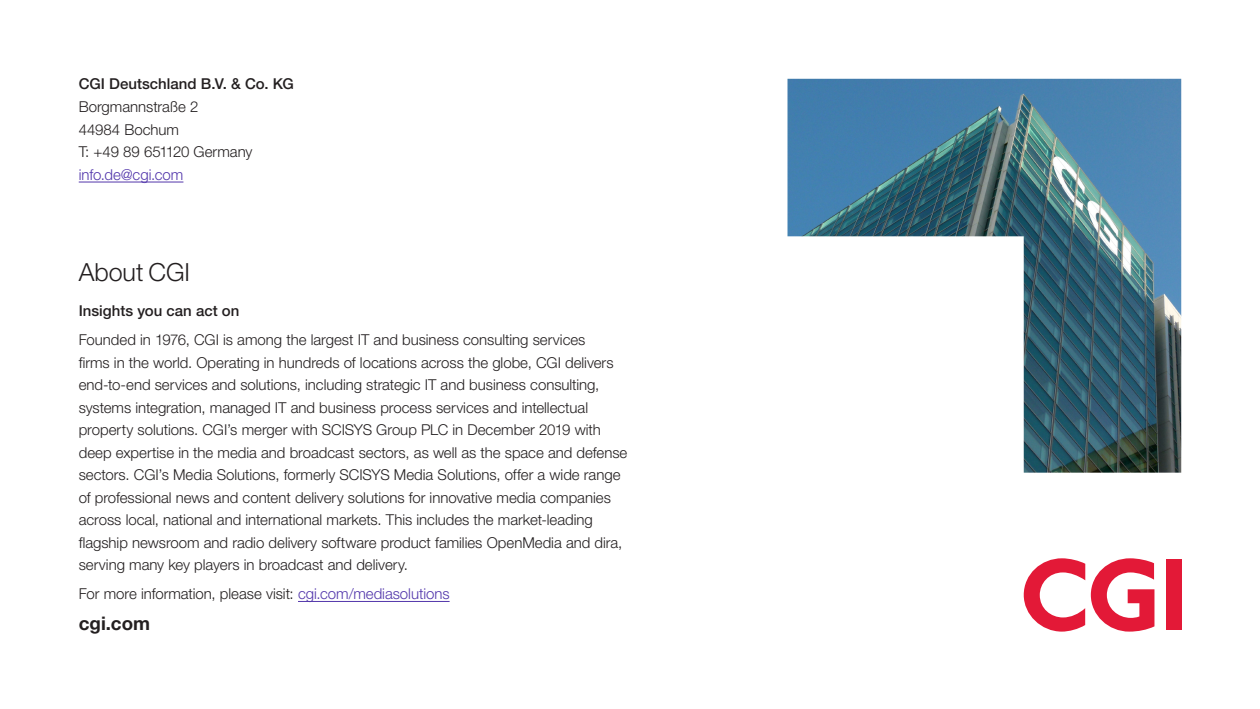
<style>
.page{position:relative;width:1260px;height:709px;background:#fff}
.page>*{position:absolute;margin:0;border:0;box-sizing:border-box;transform-origin:0 0}
.t1{font:300 25px "Helvetica Neue LT Pro";letter-spacing:-.005em;color:#231f20}
.Text_intro{font:700 18.75px "Helvetica Neue LT Pro";letter-spacing:.005em;color:#231f20}
.Text{font:300 15px/22.5px "Helvetica Neue LT Pro";color:#231f20}
.Text-2{font:500 15px "Helvetica Neue LT Pro";color:#231f20}
.s1{font-weight:500}
.s2{color:#5236ab}
</style>
<div class="page">
<img style="left:788px;top:79px;width:393px;height:393px">
<hr style="left:298px;top:601px;width:152px;height:1px;background:#5236ab">
<svg style="left:1024px;top:558px;width:61px;height:73px"></svg>
<svg style="left:1091px;top:558px;width:63px;height:73px"></svg>
<div style="left:1166px;top:560px;width:15px;height:70px;background:#e31937"></div>
<hr style="left:79px;top:182px;width:104px;height:1px;background:#5236ab">
<p class="Text" style="left:79px;top:73px;width:217px"><span class="s1">CGI Deutschland B.V. &amp; Co. KG<br></span>Borgmannstraße 2<br>44984 Bochum<br>T: +49 89 651120 Germany <span class="s2">info.de@cgi.com</span></p>
<h3 class="t1" style="left:79px;top:257px;width:113px">About CGI</h3>
<p class="Text-2" style="left:79px;top:302px;width:162px">Insights you can act on</p>
<p class="Text" style="left:79px;top:328px;width:550px">Founded in 1976, CGI is among the largest IT and business consulting services<br>firms in the world. Operating in hundreds of locations across the globe, CGI delivers end-to-end services and solutions, including strategic IT and business consulting, systems integration, managed IT and business process services and intellectual property solutions. CGI’s merger with SCISYS Group PLC in December 2019 with deep expertise in the media and broadcast sectors, as well as the space and defense sectors. CGI’s Media Solutions, formerly SCISYS Media Solutions, offer a wide range of professional news and content delivery solutions for innovative media companies across local, national and international markets. This includes the market-leading flagship newsroom and radio delivery software product families OpenMedia and dira, serving many key players in broadcast and delivery.</p>
<p class="Text" style="left:79px;top:582px;width:372px">For more information, please visit: <span class="s2">cgi.com/mediasolutions</span></p>
<p class="Text_intro" style="left:79px;top:611px;width:73px">cgi.com</p>
</div>
